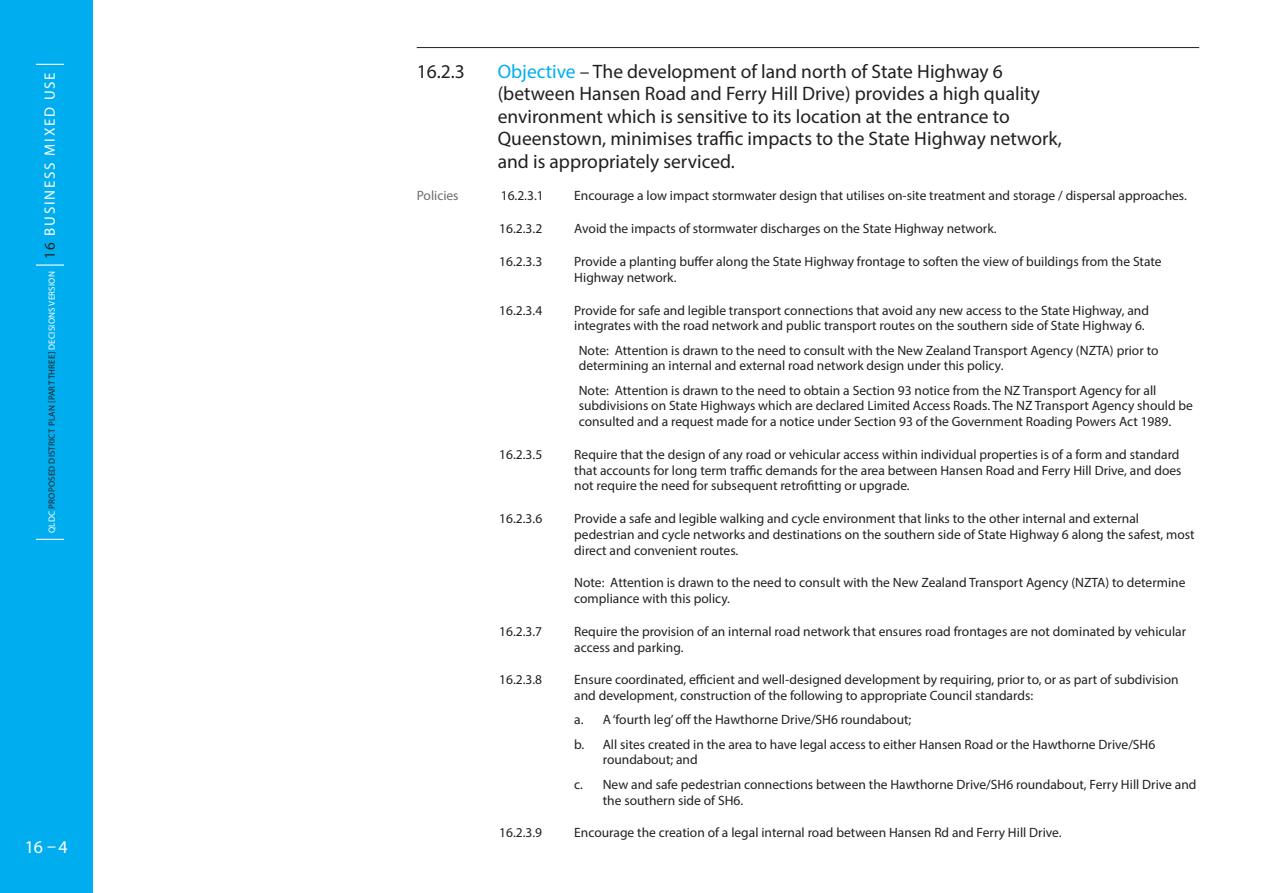
<style>
.page{position:relative;width:1263px;height:893px;background:#fff}
.page>*{position:absolute;margin:0;border:0;box-sizing:border-box;transform-origin:0 0}
.t1{font:19.5px/22.5px "Myriad Pro";color:#231f20}
.t2{font:18px "Myriad Pro";color:#fff}
.t3{font:13.5px/15.8px "Myriad Pro";color:#231f20}
.t4{font:13.5px "Myriad Pro";color:#6c6d70}
.t5{font:9px "Myriad Pro";letter-spacing:.02em;color:#231f20}
.s1{color:#fff}
.s2{font-size:15px}
.s3{font-size:15px;color:#fff}
.s4{color:#00aeef}
</style>
<div class="page">
<div style="left:0;top:0;width:92px;height:893px;background:#00aeef"></div>
<svg style="left:36px;top:539px;width:28px;height:1px"></svg>
<hr style="left:36px;top:264px;width:28px;height:2px;background:#fff">
<svg style="left:36px;top:64px;width:28px;height:1px"></svg>
<hr style="left:417px;top:47px;width:782px;height:1px;background:#231f20">
<p class="t5" style="left:46px;top:533px;width:461px;rotate:-90deg"><span class="s1">QLDC</span> PROPOSED DISTRICT PLAN [PART THREE] <span class="s1">DECISIONS VERSION</span> <span class="s2">16</span> <span class="s3">business mi xed use</span></p>
<h2 class="t2" style="left:25px;top:836px;width:45px">16 –4</h2>
<h1 class="t1" style="left:417px;top:60px;width:50px">16.2.3</h1>
<p class="t1" style="left:498px;top:60px;width:566px"><span class="s4">Objective</span> – The development of land north of State Highway 6 (between Hansen Road and Ferry Hill Drive) provides a high quality environment which is sensitive to its location at the entrance to Queenstown, minimises traffic impacts to the State Highway network, and is appropriately serviced.</p>
<p class="t4" style="left:417px;top:188px;width:43px">Policies</p>
<p class="t3" style="left:501px;top:188px;width:45px">16.2.3.1</p>
<p class="t3" style="left:574px;top:188px;width:614px">Encourage a low impact stormwater design that utilises on-site treatment and storage / dispersal approaches.</p>
<p class="t3" style="left:499px;top:221px;width:45px">16.2.3.2</p>
<p class="t3" style="left:574px;top:221px;width:424px">Avoid the impacts of stormwater discharges on the State Highway network.</p>
<p class="t3" style="left:499px;top:253px;width:45px">16.2.3.3</p>
<p class="t3" style="left:574px;top:253px;width:589px">Provide a planting buffer along the State Highway frontage to soften the view of buildings from the State<br>Highway network.</p>
<p class="t3" style="left:499px;top:302px;width:45px">16.2.3.4</p>
<p class="t3" style="left:574px;top:302px;width:576px">Provide for safe and legible transport connections that avoid any new access to the State Highway, and integrates with the road network and public transport routes on the southern side of State Highway 6.</p>
<p class="t3" style="left:579px;top:342px;width:581px">Note: Attention is drawn to the need to consult with the New Zealand Transport Agency (NZTA) prior to determining an internal and external road network design under this policy.</p>
<p class="t3" style="left:579px;top:382px;width:616px">Note: Attention is drawn to the need to obtain a Section 93 notice from the NZ Transport Agency for all subdivisions on State Highways which are declared Limited Access Roads. The NZ Transport Agency should be consulted and a request made for a notice under Section 93 of the Government Roading Powers Act 1989.</p>
<p class="t3" style="left:499px;top:446px;width:45px">16.2.3.5</p>
<p class="t3" style="left:574px;top:446px;width:609px">Require that the design of any road or vehicular access within individual properties is of a form and standard that accounts for long term traffic demands for the area between Hansen Road and Ferry Hill Drive, and does not require the need for subsequent retrofitting or upgrade.</p>
<p class="t3" style="left:499px;top:510px;width:45px">16.2.3.6</p>
<p class="t3" style="left:574px;top:510px;width:622px">Provide a safe and legible walking and cycle environment that links to the other internal and external pedestrian and cycle networks and destinations on the southern side of State Highway 6 along the safest, most direct and convenient routes.</p>
<p class="t3" style="left:574px;top:575px;width:613px">Note: Attention is drawn to the need to consult with the New Zealand Transport Agency (NZTA) to determine compliance with this policy.</p>
<p class="t3" style="left:499px;top:623px;width:45px">16.2.3.7</p>
<p class="t3" style="left:574px;top:623px;width:613px">Require the provision of an internal road network that ensures road frontages are not dominated by vehicular access and parking.</p>
<p class="t3" style="left:499px;top:672px;width:45px">16.2.3.8</p>
<p class="t3" style="left:574px;top:672px;width:606px">Ensure coordinated, efficient and well-designed development by requiring, prior to, or as part of subdivision and development, construction of the following to appropriate Council standards:</p>
<p class="t3" style="left:574px;top:708px;width:583px;line-height:24.3px">a. A ‘fourth leg’ off the Hawthorne Drive/SH6 roundabout;<br>b. All sites created in the area to have legal access to either Hansen Road or the Hawthorne Drive/SH6</p>
<p class="t3" style="left:574px;top:748px;width:624px;line-height:24.3px;text-indent:28px">roundabout; and<br>c. New and safe pedestrian connections between the Hawthorne Drive/SH6 roundabout, Ferry Hill Drive and</p>
<p class="t3" style="left:603px;top:792px;width:142px">the southern side of SH6.</p>
<p class="t3" style="left:499px;top:825px;width:45px">16.2.3.9</p>
<p class="t3" style="left:574px;top:825px;width:489px">Encourage the creation of a legal internal road between Hansen Rd and Ferry Hill Drive.</p>
</div>
